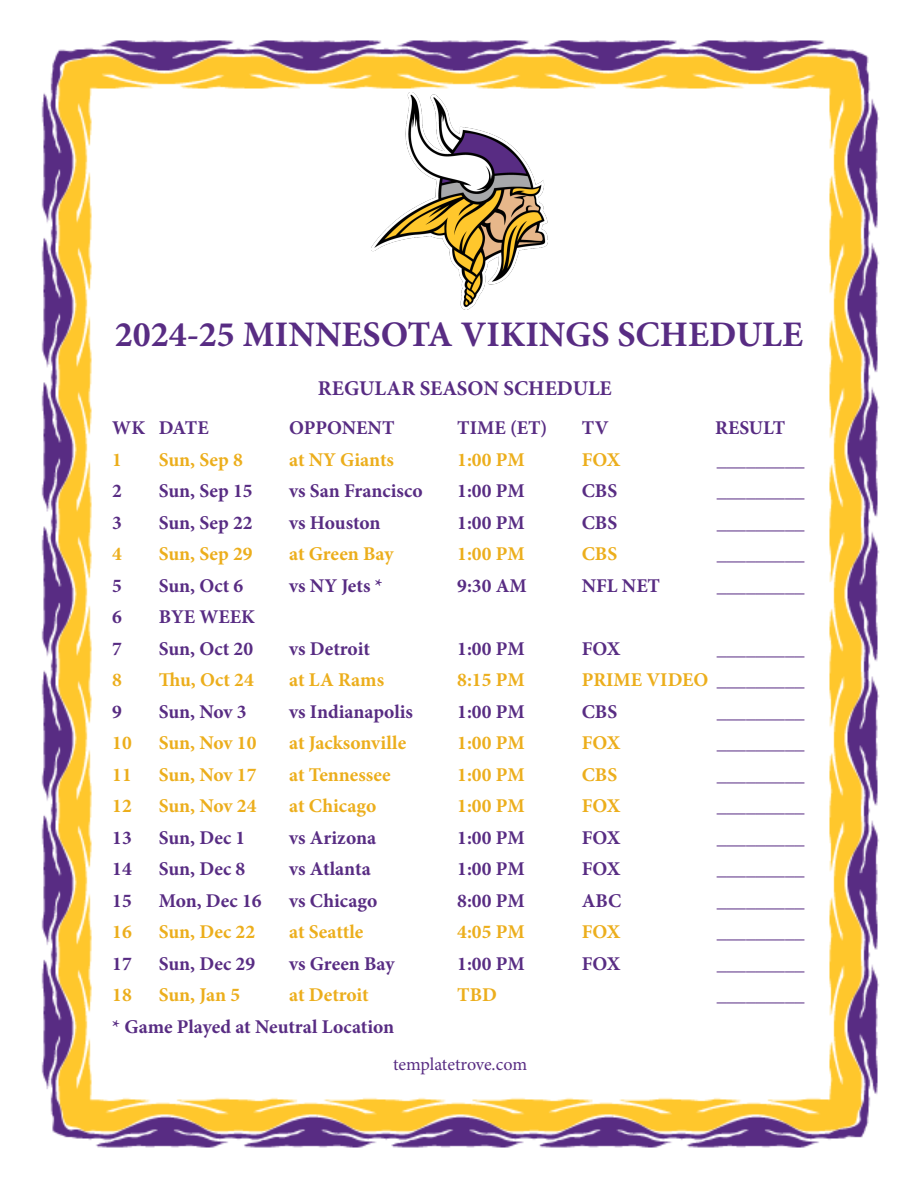
<style>
.page{position:relative;width:918px;height:1188px;background:#fff}
.page>*{position:absolute;margin:0;border:0;box-sizing:border-box;transform-origin:0 0}
.t1{font:700 36px "Minion Pro";color:#582c83}
.t2{font:700 21px "Minion Pro";color:#582c83}
.t3{font:700 19.5px "Minion Pro";color:#582c83}
.t4{font:700 19.5px "Minion Pro";color:#ecae1c}
.t5{font:18px "Minion Pro";letter-spacing:-.005em;color:#582c83}
.s1{color:#582c83}
</style>
<div class="page">
<img style="left:41px;top:40px;width:838px;height:1108px">
<img style="left:372px;top:93px;width:176px;height:216px">
<p class="t1" style="left:115px;top:309px;width:690px">2024-25 MINNESOTA VIKINGS SCHEDULE</p>
<p class="t2" style="left:318px;top:374px;width:295px">REGULAR SEASON SCHEDULE</p>
<p class="t3" style="left:112px;top:414px;width:98px">WK DATE</p>
<p class="t3" style="left:289px;top:414px;width:107px">OPPONENT</p>
<p class="t3" style="left:457px;top:414px;width:92px">TIME (ET)</p>
<p class="t3" style="left:582px;top:414px;width:28px">TV</p>
<p class="t3" style="left:715px;top:414px;width:71px">RESULT</p>
<p class="t4" style="left:112px;top:446px;width:11px">1</p>
<p class="t4" style="left:159px;top:446px;width:86px">Sun, Sep 8</p>
<p class="t4" style="left:289px;top:446px;width:106px">at NY Giants</p>
<p class="t4" style="left:457px;top:446px;width:69px">1:00 PM</p>
<p class="t4" style="left:582px;top:446px;width:40px">FOX</p>
<p class="t3" style="left:717px;top:446px;width:89px">_________</p>
<p class="t3" style="left:112px;top:477px;width:11px">2</p>
<p class="t3" style="left:159px;top:477px;width:95px">Sun, Sep 15</p>
<p class="t3" style="left:289px;top:477px;width:135px">vs San Francisco</p>
<p class="t3" style="left:457px;top:477px;width:69px">1:00 PM</p>
<p class="t3" style="left:582px;top:477px;width:37px">CBS</p>
<p class="t3" style="left:717px;top:477px;width:89px">_________</p>
<p class="t3" style="left:112px;top:509px;width:11px">3</p>
<p class="t3" style="left:159px;top:509px;width:95px">Sun, Sep 22</p>
<p class="t3" style="left:289px;top:509px;width:93px">vs Houston</p>
<p class="t3" style="left:457px;top:509px;width:69px">1:00 PM</p>
<p class="t3" style="left:582px;top:509px;width:37px">CBS</p>
<p class="t3" style="left:717px;top:509px;width:89px">_________</p>
<p class="t4" style="left:112px;top:540px;width:11px">4</p>
<p class="t4" style="left:159px;top:540px;width:95px">Sun, Sep 29</p>
<p class="t4" style="left:289px;top:540px;width:106px">at Green Bay</p>
<p class="t4" style="left:457px;top:540px;width:69px">1:00 PM</p>
<p class="t4" style="left:582px;top:540px;width:37px">CBS</p>
<p class="t3" style="left:717px;top:540px;width:89px">_________</p>
<p class="t3" style="left:112px;top:572px;width:11px">5</p>
<p class="t3" style="left:159px;top:572px;width:86px">Sun, Oct 6</p>
<p class="t3" style="left:289px;top:572px;width:95px">vs NY Jets *</p>
<p class="t3" style="left:457px;top:572px;width:71px">9:30 AM</p>
<p class="t3" style="left:582px;top:572px;width:80px">NFL NET</p>
<p class="t3" style="left:717px;top:572px;width:89px">_________</p>
<p class="t3" style="left:112px;top:603px;width:11px">6</p>
<p class="t3" style="left:159px;top:603px;width:98px">BYE WEEK</p>
<p class="t3" style="left:112px;top:635px;width:11px">7</p>
<p class="t3" style="left:159px;top:635px;width:96px">Sun, Oct 20</p>
<p class="t3" style="left:289px;top:635px;width:82px">vs Detroit</p>
<p class="t3" style="left:457px;top:635px;width:69px">1:00 PM</p>
<p class="t3" style="left:582px;top:635px;width:40px">FOX</p>
<p class="t3" style="left:717px;top:635px;width:89px">_________</p>
<p class="t4" style="left:112px;top:666px;width:11px">8</p>
<p class="t4" style="left:159px;top:666px;width:97px">Thu, Oct 24</p>
<p class="t4" style="left:289px;top:666px;width:96px">at LA Rams</p>
<p class="t4" style="left:457px;top:666px;width:69px">8:15 PM</p>
<p class="t4" style="left:582px;top:666px;width:224px">PRIME VIDEO <span class="s1">_________</span></p>
<p class="t3" style="left:112px;top:698px;width:11px">9</p>
<p class="t3" style="left:159px;top:698px;width:89px">Sun, Nov 3</p>
<p class="t3" style="left:289px;top:698px;width:125px">vs Indianapolis</p>
<p class="t3" style="left:457px;top:698px;width:69px">1:00 PM</p>
<p class="t3" style="left:582px;top:698px;width:37px">CBS</p>
<p class="t3" style="left:717px;top:698px;width:89px">_________</p>
<p class="t4" style="left:112px;top:729px;width:21px">10</p>
<p class="t4" style="left:159px;top:729px;width:99px">Sun, Nov 10</p>
<p class="t4" style="left:289px;top:729px;width:118px">at Jacksonville</p>
<p class="t4" style="left:457px;top:729px;width:69px">1:00 PM</p>
<p class="t4" style="left:582px;top:729px;width:40px">FOX</p>
<p class="t3" style="left:717px;top:729px;width:89px">_________</p>
<p class="t4" style="left:112px;top:761px;width:21px">11</p>
<p class="t4" style="left:159px;top:761px;width:99px">Sun, Nov 17</p>
<p class="t4" style="left:289px;top:761px;width:103px">at Tennessee</p>
<p class="t4" style="left:457px;top:761px;width:69px">1:00 PM</p>
<p class="t4" style="left:582px;top:761px;width:37px">CBS</p>
<p class="t3" style="left:717px;top:761px;width:89px">_________</p>
<p class="t4" style="left:112px;top:792px;width:21px">12</p>
<p class="t4" style="left:159px;top:792px;width:99px">Sun, Nov 24</p>
<p class="t4" style="left:289px;top:792px;width:89px">at Chicago</p>
<p class="t4" style="left:457px;top:792px;width:69px">1:00 PM</p>
<p class="t4" style="left:582px;top:792px;width:40px">FOX</p>
<p class="t3" style="left:717px;top:792px;width:89px">_________</p>
<p class="t3" style="left:112px;top:824px;width:21px">13</p>
<p class="t3" style="left:159px;top:824px;width:88px">Sun, Dec 1</p>
<p class="t3" style="left:289px;top:824px;width:89px">vs Arizona</p>
<p class="t3" style="left:457px;top:824px;width:69px">1:00 PM</p>
<p class="t3" style="left:582px;top:824px;width:40px">FOX</p>
<p class="t3" style="left:717px;top:824px;width:89px">_________</p>
<p class="t3" style="left:112px;top:855px;width:21px">14</p>
<p class="t3" style="left:159px;top:855px;width:88px">Sun, Dec 8</p>
<p class="t3" style="left:289px;top:855px;width:83px">vs Atlanta</p>
<p class="t3" style="left:457px;top:855px;width:69px">1:00 PM</p>
<p class="t3" style="left:582px;top:855px;width:40px">FOX</p>
<p class="t3" style="left:717px;top:855px;width:89px">_________</p>
<p class="t3" style="left:112px;top:887px;width:21px">15</p>
<p class="t3" style="left:159px;top:887px;width:104px">Mon, Dec 16</p>
<p class="t3" style="left:289px;top:887px;width:90px">vs Chicago</p>
<p class="t3" style="left:457px;top:887px;width:69px">8:00 PM</p>
<p class="t3" style="left:582px;top:887px;width:41px">ABC</p>
<p class="t3" style="left:717px;top:887px;width:89px">_________</p>
<p class="t4" style="left:112px;top:918px;width:21px">16</p>
<p class="t4" style="left:159px;top:918px;width:98px">Sun, Dec 22</p>
<p class="t4" style="left:289px;top:918px;width:76px">at Seattle</p>
<p class="t4" style="left:457px;top:918px;width:69px">4:05 PM</p>
<p class="t4" style="left:582px;top:918px;width:40px">FOX</p>
<p class="t3" style="left:717px;top:918px;width:89px">_________</p>
<p class="t3" style="left:112px;top:950px;width:21px">17</p>
<p class="t3" style="left:159px;top:950px;width:98px">Sun, Dec 29</p>
<p class="t3" style="left:289px;top:950px;width:107px">vs Green Bay</p>
<p class="t3" style="left:457px;top:950px;width:69px">1:00 PM</p>
<p class="t3" style="left:582px;top:950px;width:40px">FOX</p>
<p class="t3" style="left:717px;top:950px;width:89px">_________</p>
<p class="t4" style="left:112px;top:981px;width:21px">18</p>
<p class="t4" style="left:159px;top:981px;width:83px">Sun, Jan 5</p>
<p class="t4" style="left:289px;top:981px;width:81px">at Detroit</p>
<p class="t4" style="left:457px;top:981px;width:41px">TBD</p>
<p class="t3" style="left:717px;top:981px;width:89px">_________</p>
<p class="t3" style="left:112px;top:1013px;width:284px">* Game Played at Neutral Location</p>
<p class="t5" style="left:393px;top:1052px;width:136px">templatetrove.com</p>
</div>
